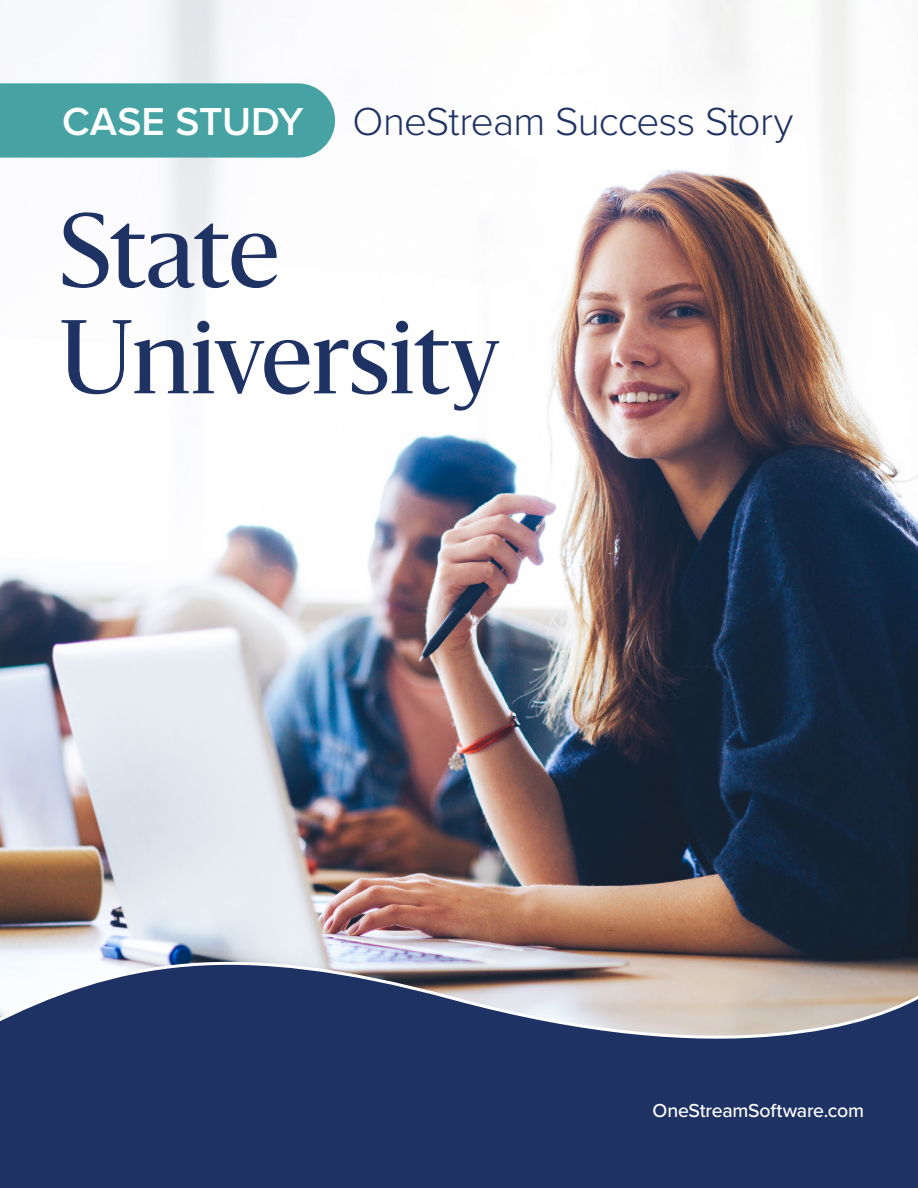
<style>
.page{position:relative;width:918px;height:1188px;background:#fff}
.page>*{position:absolute;margin:0;border:0;box-sizing:border-box;transform-origin:0 0}
.t1{font:97.5px/106.5px "Sanomat";letter-spacing:-.005em;color:#1f3264}
.t2{font:300 40.5px "Proxima Nova";letter-spacing:-.02em;color:#1f3264}
.t3{font:600 40.5px "Proxima Nova";color:#fff}
.t4{font:500 19.5px "Proxima Nova";letter-spacing:-.015em;color:#fff}
</style>
<div class="page">
<div style="left:0;top:916px;width:918px;height:272px;background:#1f3264"></div>
<img style="left:0;top:0;width:918px;height:1039px">
<div style="left:0;top:83px;width:335px;height:75px;background:#47a3a3"></div>
<h2 class="t3" style="left:62px;top:98px;width:243px">CASE STUDY</h2>
<h2 class="t2" style="left:353px;top:98px;width:442px">OneStream Success Story</h2>
<h1 class="t1" style="left:59px;top:192px;width:442px">State<br>University</h1>
<p class="t4" style="left:653px;top:1096px;width:213px">OneStreamSoftware.com</p>
</div>
